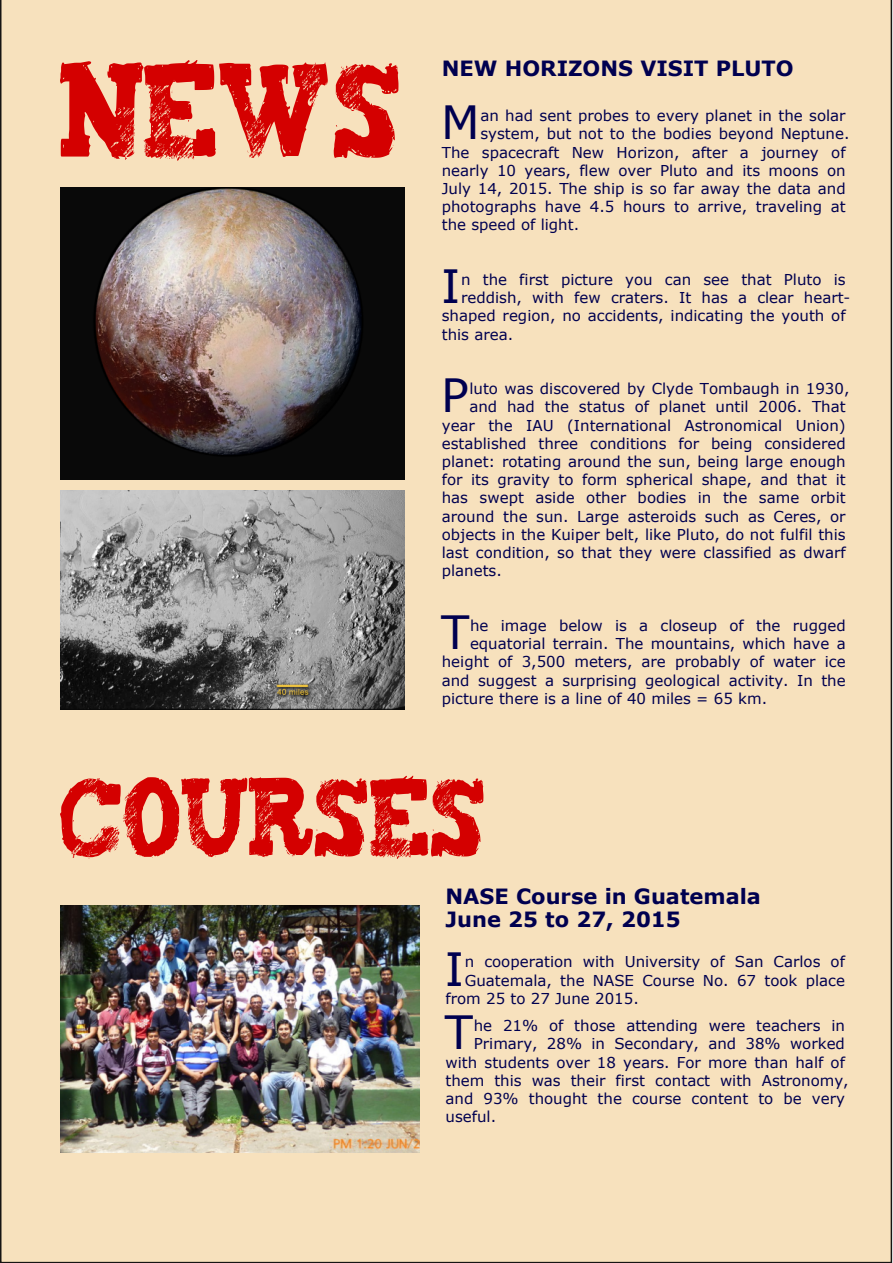
<style>
.page{position:relative;width:893px;height:1263px;background:#fff}
.page>*{position:absolute;margin:0;border:0;box-sizing:border-box;transform-origin:0 0}
.t1{font:45.75px "Verdana";color:#000050}
.t2{font:700 21px/22.5px "Verdana";color:#000050}
.t3{font:15px "Verdana";color:#000050}
</style>
<div class="page">
<div style="left:0;top:0;width:892px;height:1263px;background:#f7e1bd"></div>
<img style="left:60px;top:187px;width:345px;height:293px">
<img style="left:60px;top:490px;width:345px;height:219px">
<img style="left:60px;top:905px;width:359px;height:247px">
<svg style="left:60px;top:776px;width:423px;height:83px;background:#e56e5c"></svg>
<svg style="left:60px;top:60px;width:268px;height:101px;background:#e46857"></svg>
<svg style="left:334px;top:63px;width:64px;height:95px;background:#e25a4c"></svg>
<h2 class="t2" style="left:442px;top:56px;width:353px">NEW HORIZONS VISIT PLUTO</h2>
<h1 class="t1" style="left:441px;top:93px;width:40px">M</h1>
<p class="t3" style="left:480px;top:106px;width:367px">an had sent probes to every planet in the solar</p>
<p class="t3" style="left:480px;top:124px;width:371px">system, but not to the bodies beyond Neptune.</p>
<p class="t3" style="left:442px;top:142px;width:405px">The spacecraft New Horizon, after a journey of</p>
<p class="t3" style="left:442px;top:161px;width:405px">nearly 10 years, flew over Pluto and its moons on</p>
<p class="t3" style="left:442px;top:179px;width:405px">July 14, 2015. The ship is so far away the data and</p>
<p class="t3" style="left:442px;top:197px;width:405px">photographs have 4.5 hours to arrive, traveling at</p>
<p class="t3" style="left:442px;top:215px;width:139px">the speed of light.</p>
<h1 class="t1" style="left:441px;top:257px;width:21px">I</h1>
<p class="t3" style="left:461px;top:270px;width:386px">n the first picture you can see that Pluto is</p>
<p class="t3" style="left:461px;top:288px;width:391px">reddish, with few craters. It has a clear heart-</p>
<p class="t3" style="left:442px;top:306px;width:405px">shaped region, no accidents, indicating the youth of</p>
<p class="t3" style="left:442px;top:325px;width:73px">this area.</p>
<h1 class="t1" style="left:441px;top:366px;width:29px">P</h1>
<p class="t3" style="left:469px;top:379px;width:382px">luto was discovered by Clyde Tombaugh in 1930,</p>
<p class="t3" style="left:469px;top:397px;width:378px">and had the status of planet until 2006. That</p>
<p class="t3" style="left:442px;top:415px;width:405px">year the IAU (International Astronomical Union)</p>
<p class="t3" style="left:442px;top:434px;width:405px">established three conditions for being considered</p>
<p class="t3" style="left:442px;top:452px;width:405px">planet: rotating around the sun, being large enough</p>
<p class="t3" style="left:442px;top:470px;width:405px">for its gravity to form spherical shape, and that it</p>
<p class="t3" style="left:442px;top:488px;width:405px">has swept aside other bodies in the same orbit</p>
<p class="t3" style="left:442px;top:507px;width:405px">around the sun. Large asteroids such as Ceres, or</p>
<p class="t3" style="left:442px;top:525px;width:405px">objects in the Kuiper belt, like Pluto, do not fulfil this</p>
<p class="t3" style="left:442px;top:543px;width:405px">last condition, so that they were classified as dwarf</p>
<p class="t3" style="left:442px;top:561px;width:62px">planets.</p>
<h1 class="t1" style="left:441px;top:603px;width:30px">T</h1>
<p class="t3" style="left:470px;top:616px;width:377px">he image below is a closeup of the rugged</p>
<p class="t3" style="left:470px;top:634px;width:377px">equatorial terrain. The mountains, which have a</p>
<p class="t3" style="left:442px;top:652px;width:405px">height of 3,500 meters, are probably of water ice</p>
<p class="t3" style="left:442px;top:670px;width:405px">and suggest a surprising geological activity. In the</p>
<p class="t3" style="left:442px;top:689px;width:327px">picture there is a line of 40 miles = 65 km.</p>
<h2 class="t2" style="left:446px;top:884px;width:317px">NASE Course in Guatemala<br>June 25 to 27, 2015</h2>
<h1 class="t1" style="left:445px;top:940px;width:21px">I</h1>
<p class="t3" style="left:465px;top:952px;width:382px">n cooperation with University of San Carlos of</p>
<p class="t3" style="left:465px;top:970px;width:382px">Guatemala, the NASE Course No. 67 took place</p>
<p class="t3" style="left:446px;top:989px;width:195px">from 25 to 27 June 2015.</p>
<h1 class="t1" style="left:445px;top:1003px;width:30px">T</h1>
<p class="t3" style="left:474px;top:1016px;width:373px">he 21% of those attending were teachers in</p>
<p class="t3" style="left:474px;top:1034px;width:373px">Primary, 28% in Secondary, and 38% worked</p>
<p class="t3" style="left:446px;top:1052px;width:401px">with students over 18 years. For more than half of</p>
<p class="t3" style="left:446px;top:1071px;width:405px">them this was their first contact with Astronomy,</p>
<p class="t3" style="left:446px;top:1089px;width:401px">and 93% thought the course content to be very</p>
<p class="t3" style="left:446px;top:1107px;width:52px">useful.</p>
</div>
